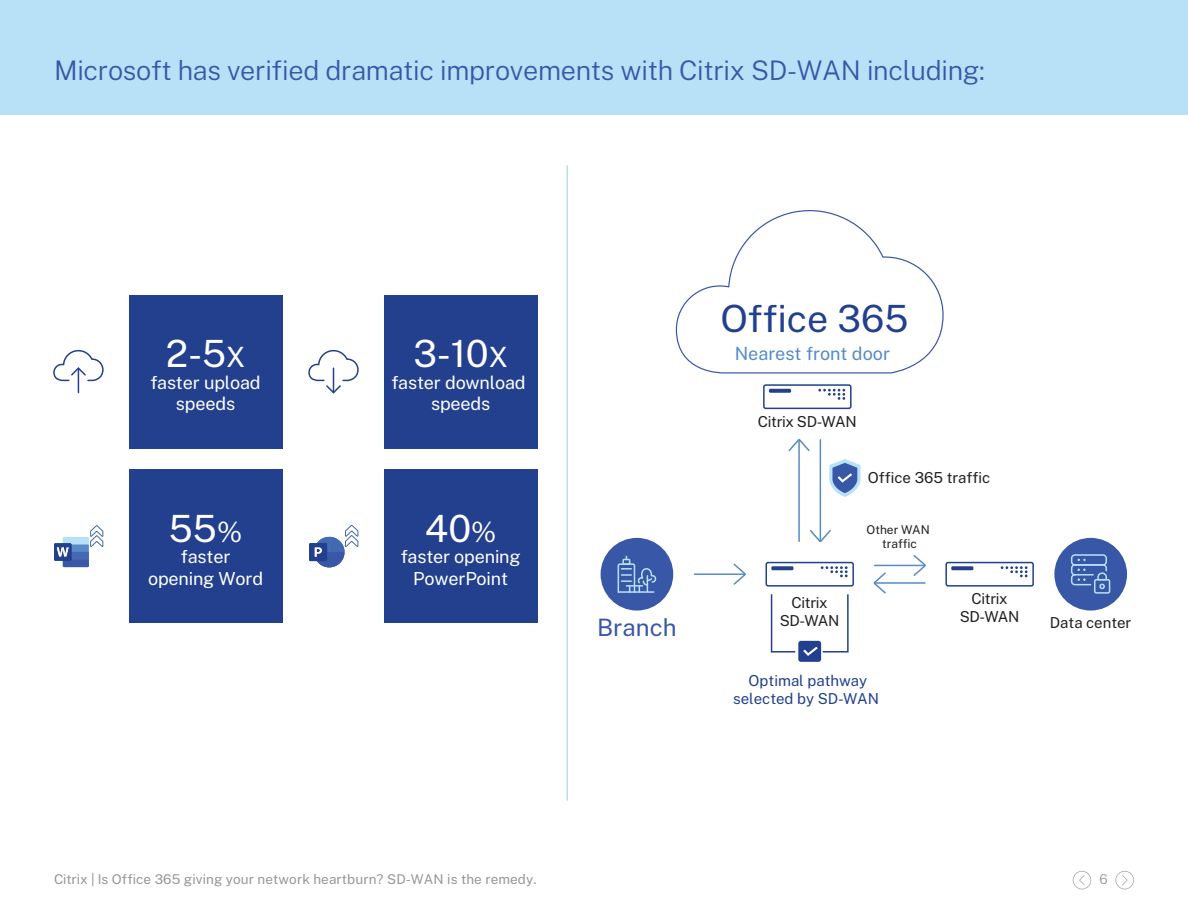
<style>
.page{position:relative;width:1188px;height:918px;background:#fff}
.page>*{position:absolute;margin:0;border:0;box-sizing:border-box;transform-origin:0 0}
.t1{font:37.5px "Public Sans";color:#fff}
.t2{font:37.5px "Public Sans";color:#22408d}
.t3{font:300 27px "Public Sans";letter-spacing:-.01em;color:#3857a7}
.t4{font:24px "Public Sans";color:#3857a7}
.t5{font:18.15px "Public Sans";color:#568bc8}
.t6{font:18px/21.6px "Public Sans";letter-spacing:-.01em;color:#fff;text-align:center}
.t7{font:15.15px/18px "Public Sans";letter-spacing:-.025em;color:#231f20;text-align:center}
.t8{font:15.15px/18px "Public Sans";color:#22408d;text-align:center}
.t9{font:15.15px "Public Sans";color:#231f20}
.t10{font:13.5px "Public Sans";letter-spacing:.005em;color:#979797}
.t11{font:300 13.5px "Public Sans";color:#979797}
.t12{font:12.15px/14.4px "Public Sans";color:#231f20;text-align:center}
.s1{font-size:27.9px}
</style>
<div class="page">
<div style="left:0;top:0;width:1188px;height:115px;background:#b8e1f8"></div>
<hr style="left:566px;top:166px;width:2px;height:634px;background:#b8e1f8">
<svg style="left:54px;top:525px;width:50px;height:42px"></svg>
<div style="left:129px;top:295px;width:153px;height:153px;background:#22408d"></div>
<svg style="left:53px;top:350px;width:51px;height:43px"></svg>
<div style="left:384px;top:295px;width:153px;height:153px;background:#22408d"></div>
<svg style="left:308px;top:350px;width:51px;height:44px"></svg>
<div style="left:129px;top:470px;width:153px;height:153px;background:#22408d"></div>
<div style="left:384px;top:470px;width:153px;height:153px;background:#22408d"></div>
<svg style="left:309px;top:524px;width:50px;height:43px"></svg>
<div style="left:765px;top:562px;width:89px;height:25px;border:2px solid #22408d;border-radius:2px"></div>
<svg style="left:771px;top:566px;width:22px;height:4px"></svg>
<svg style="left:821px;top:566px;width:27px;height:11px"></svg>
<div style="left:945px;top:562px;width:89px;height:25px;border:2px solid #22408d;border-radius:2px"></div>
<svg style="left:951px;top:566px;width:22px;height:4px"></svg>
<svg style="left:1001px;top:566px;width:27px;height:11px"></svg>
<div style="left:763px;top:384px;width:89px;height:25px;border:2px solid #22408d;border-radius:2px"></div>
<svg style="left:769px;top:389px;width:22px;height:4px"></svg>
<svg style="left:818px;top:389px;width:27px;height:11px"></svg>
<svg style="left:829px;top:459px;width:32px;height:38px"></svg>
<div style="left:798px;top:641px;width:23px;height:21px;background:#22408d;border-radius:3px"></div>
<hr style="left:695px;top:573px;width:50px;height:2px;background:#568bc8">
<svg style="left:732px;top:563px;width:14px;height:22px"></svg>
<hr style="left:874px;top:582px;width:51px;height:2px;background:#568bc8">
<svg style="left:873px;top:572px;width:14px;height:22px"></svg>
<hr style="left:874px;top:565px;width:51px;height:1px;background:#568bc8">
<svg style="left:912px;top:555px;width:14px;height:21px"></svg>
<div style="left:1054px;top:538px;width:73px;height:73px;background:#3857a7;border-radius:50%"></div>
<div style="left:1071px;top:554px;width:36px;height:12px;border:2px solid #b8e1f8;border-radius:3px"></div>
<div style="left:1094px;top:579px;width:16px;height:15px;border:2px solid #b8e1f8;border-radius:2px"></div>
<svg style="left:1071px;top:559px;width:37px;height:30px"></svg>
<div style="left:601px;top:538px;width:72px;height:73px;background:#3857a7;border-radius:50%"></div>
<svg style="left:617px;top:556px;width:40px;height:37px"></svg>
<hr style="left:798px;top:440px;width:2px;height:101px;background:#568bc8">
<svg style="left:788px;top:439px;width:22px;height:14px"></svg>
<hr style="left:820px;top:440px;width:1px;height:101px;background:#568bc8">
<svg style="left:809px;top:528px;width:22px;height:14px"></svg>
<svg style="left:675px;top:210px;width:269px;height:164px"></svg>
<svg style="left:770px;top:594px;width:26px;height:59px"></svg>
<svg style="left:803px;top:594px;width:46px;height:62px"></svg>
<svg style="left:1073px;top:871px;width:18px;height:18px"></svg>
<svg style="left:1116px;top:871px;width:18px;height:18px"></svg>
<h2 class="t3" style="left:54px;top:50px;width:933px">Microsoft has verified dramatic improvements with Citrix SD-WAN including:</h2>
<h1 class="t1" style="left:166px;top:326px;width:81px">2-5<span class="s1">X</span></h1>
<p class="t6" style="left:151px;top:370px;width:112px">faster upload speeds</p>
<h1 class="t1" style="left:169px;top:500px;width:75px">55<span class="s1">%</span></h1>
<p class="t6" style="left:148px;top:545px;width:116px">faster opening Word</p>
<h1 class="t1" style="left:413px;top:326px;width:96px">3-10<span class="s1">X</span></h1>
<p class="t6" style="left:392px;top:370px;width:136px">faster download speeds</p>
<h1 class="t1" style="left:425px;top:501px;width:73px">40<span class="s1">%</span></h1>
<p class="t6" style="left:401px;top:545px;width:121px">faster opening<br>PowerPoint</p>
<h1 class="t2" style="left:720px;top:291px;width:190px">Office 365</h1>
<p class="t5" style="left:735px;top:340px;width:157px">Nearest front door</p>
<p class="t7" style="left:758px;top:411px;width:100px">Citrix SD-WAN</p>
<p class="t9" style="left:868px;top:466px;width:124px">Office 365 traffic</p>
<p class="t12" style="left:867px;top:522px;width:65px">Other WAN traffic</p>
<p class="t7" style="left:960px;top:588px;width:61px">Citrix<br>SD-WAN</p>
<p class="t7" style="left:780px;top:593px;width:61px">Citrix<br>SD-WAN</p>
<h3 class="t4" style="left:597px;top:610px;width:81px">Branch</h3>
<p class="t9" style="left:1050px;top:611px;width:83px">Data center</p>
<p class="t8" style="left:733px;top:670px;width:147px">Optimal pathway selected by SD-WAN</p>
<p class="t10" style="left:54px;top:869px;width:484px">Citrix | Is Office 365 giving your network heartburn? SD-WAN is the remedy.</p>
<p class="t11" style="left:1099px;top:870px;width:10px">6</p>
</div>
